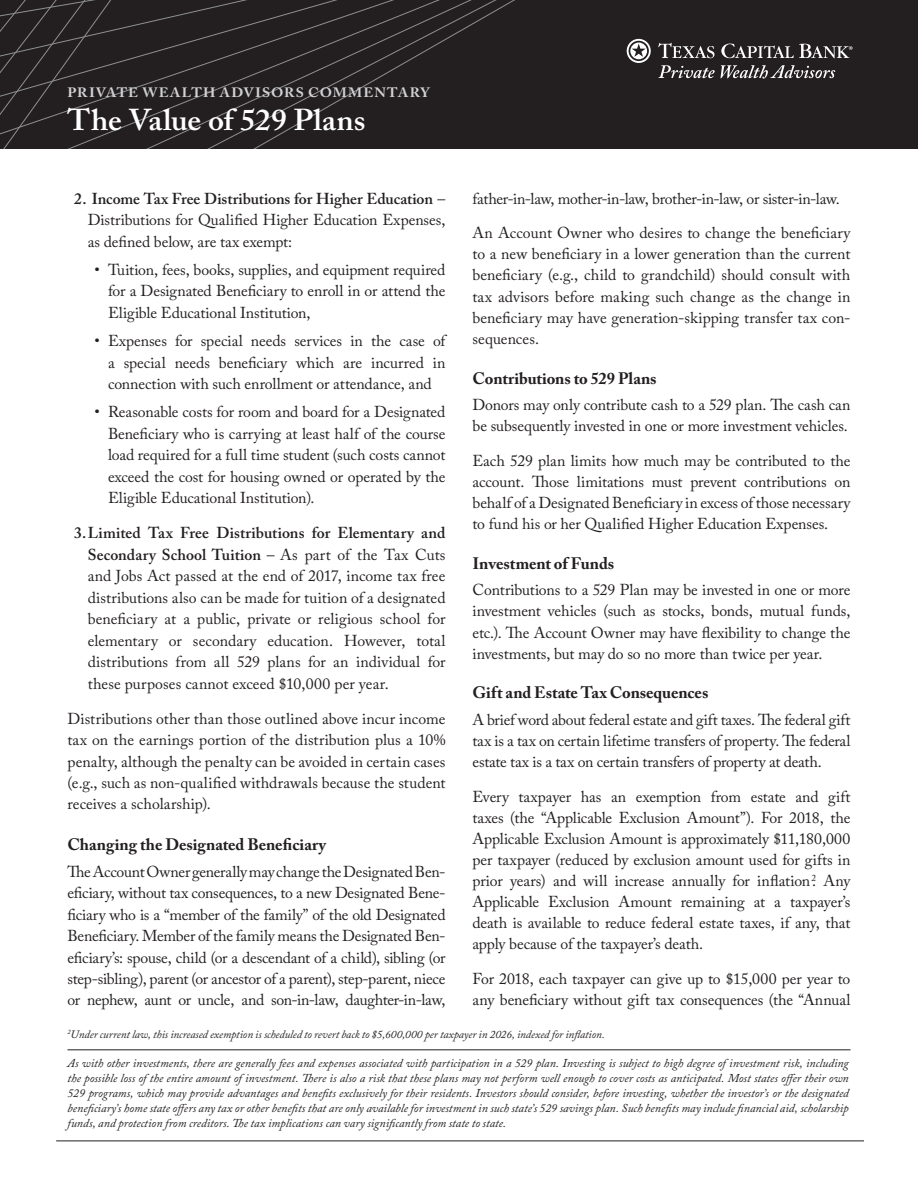
<style>
.page{position:relative;width:918px;height:1188px;background:#fff}
.page>*{position:absolute;margin:0;border:0;box-sizing:border-box;transform-origin:0 0}
.Client_Body_Copy{font:600 30px "Adobe Caslon Pro";letter-spacing:-.005em;color:#fff;scale:1.05 1}
.PWA_Para_heading{font:700 16.5px "Adobe Caslon Pro";letter-spacing:-.005em;color:#231f20}
.PWA_body_copy{font:15.75px/21.5px "Adobe Caslon Pro";letter-spacing:-.005em;color:#231f20;text-align:justify}
.Client_Body_Copy-2{font:700 13.5px "Adobe Caslon Pro";letter-spacing:.08em;color:#d1d2d4;scale:1.05 1}
.t1{font:italic 12px/15px "Adobe Caslon Pro";color:#231f20;text-align:justify}
.t2{font:italic 11.25px "Adobe Caslon Pro";letter-spacing:-.005em;color:#231f20}
.s1{font-weight:600}
</style>
<div class="page">
<div style="left:0;top:0;width:918px;height:148px;background:#231f20"></div>
<svg style="left:0;top:82px;width:372px;height:55px"></svg>
<svg style="left:721px;top:44px;width:132px;height:14px"></svg>
<svg style="left:0;top:0;width:715px;height:82px"></svg>
<svg style="left:721px;top:65px;width:114px;height:14px"></svg>
<hr style="left:56px;top:1141px;width:808px;height:1px;background:#231f20">
<hr style="left:68px;top:1049px;width:782px;height:1px;background:#231f20">
<p class="Client_Body_Copy-2" style="left:68px;top:85px;width:346px">PRIVATE WEALTH ADVISORS COMMENTARY</p>
<p class="Client_Body_Copy" style="left:68px;top:102px;width:285px">The Value of 529 Plans</p>
<p class="PWA_body_copy" style="left:88px;top:188px;width:359px;text-indent:-14px"><span class="s1">2. Income Tax Free Distributions for Higher Education</span> – Distributions for Qualified Higher Education Expenses, as defined below, are tax exempt:</p>
<p class="PWA_body_copy" style="left:108px;top:259px;width:339px;text-indent:-14px">• Tuition, fees, books, supplies, and equipment required for a Designated Beneficiary to enroll in or attend the Eligible Educational Institution,</p>
<p class="PWA_body_copy" style="left:108px;top:330px;width:339px;text-indent:-14px">• Expenses for special needs services in the case of a special needs beneficiary which are incurred in connection with such enrollment or attendance, and</p>
<p class="PWA_body_copy" style="left:108px;top:401px;width:339px;text-indent:-14px">• Reasonable costs for room and board for a Designated Beneficiary who is carrying at least half of the course load required for a full time student (such costs cannot exceed the cost for housing owned or operated by the Eligible Educational Institution).</p>
<p class="PWA_body_copy" style="left:88px;top:522px;width:359px;text-indent:-14px"><span class="s1">3.Limited Tax Free Distributions for Elementary and Secondary School Tuition</span> – As part of the Tax Cuts and Jobs Act passed at the end of 2017, income tax free distributions also can be made for tuition of a designated beneficiary at a public, private or religious school for elementary or secondary education. However, total distributions from all 529 plans for an individual for these purposes cannot exceed $10,000 per year.</p>
<p class="PWA_body_copy" style="left:68px;top:707px;width:380px">Distributions other than those outlined above incur income tax on the earnings portion of the distribution plus a 10% penalty, although the penalty can be avoided in certain cases (e.g., such as non-qualified withdrawals because the student receives a scholarship).</p>
<p class="PWA_Para_heading" style="left:68px;top:834px;width:260px">Changing the Designated Beneficiary</p>
<p class="PWA_body_copy" style="left:68px;top:860px;width:380px">The Account Owner generally may change the Designated Ben&shy;eficiary, without tax consequences, to a new Designated Bene&shy;ficiary who is a “member of the family” of the old Designated Beneficiary. Member of the family means the Designated Ben&shy;eficiary’s: spouse, child (or a descendant of a child), sibling (or step-sibling), parent (or ancestor of a parent), step-parent, niece or nephew, aunt or uncle, and son-in-law, daughter-in-law,</p>
<p class="PWA_body_copy" style="left:472px;top:188px;width:369px">father-in-law, mother-in-law, brother-in-law, or sister-in-law.</p>
<p class="PWA_body_copy" style="left:472px;top:222px;width:380px">An Account Owner who desires to change the beneficiary to a new beneficiary in a lower generation than the current beneficiary (e.g., child to grandchild) should consult with tax advisors before making such change as the change in beneficiary may have generation-skipping transfer tax con&shy;sequences.</p>
<p class="PWA_Para_heading" style="left:472px;top:368px;width:186px">Contributions to 529 Plans</p>
<p class="PWA_body_copy" style="left:472px;top:394px;width:380px">Donors may only contribute cash to a 529 plan. The cash can be subsequently invested in one or more investment vehicles.</p>
<p class="PWA_body_copy" style="left:472px;top:450px;width:380px">Each 529 plan limits how much may be contributed to the account. Those limitations must prevent contributions on behalf of a Designated Beneficiary in excess of those necessary to fund his or her Qualified Higher Education Expenses.</p>
<p class="PWA_Para_heading" style="left:472px;top:554px;width:143px">Investment of Funds</p>
<p class="PWA_body_copy" style="left:472px;top:579px;width:379px">Contributions to a 529 Plan may be invested in one or more investment vehicles (such as stocks, bonds, mutual funds, etc.). The Account Owner may have flexibility to change the investments, but may do so no more than twice per year.</p>
<p class="PWA_Para_heading" style="left:472px;top:683px;width:237px">Gift and Estate Tax Consequences</p>
<p class="PWA_body_copy" style="left:472px;top:709px;width:380px">A brief word about federal estate and gift taxes. The federal gift tax is a tax on certain lifetime transfers of property. The federal estate tax is a tax on certain transfers of property at death.</p>
<p class="PWA_body_copy" style="left:472px;top:786px;width:380px">Every taxpayer has an exemption from estate and gift taxes (the “Applicable Exclusion Amount”). For 2018, the Applicable Exclusion Amount is approximately $11,180,000 per taxpayer (reduced by exclusion amount used for gifts in prior years) and will increase annually for inflation<sup>2</sup>. Any Applicable Exclusion Amount remaining at a taxpayer’s death is available to reduce federal estate taxes, if any, that apply because of the taxpayer’s death.</p>
<p class="PWA_body_copy" style="left:472px;top:968px;width:379px">For 2018, each taxpayer can give up to $15,000 per year to any beneficiary without gift tax consequences (the “Annual</p>
<p class="t2" style="left:68px;top:1027px;width:539px"><sup>2</sup>Under current law, this increased exemption is scheduled to revert back to $5,600,000 per taxpayer in 2026, indexed for inflation.</p>
<p class="t1" style="left:68px;top:1056px;width:783px">As with other investments, there are generally fees and expenses associated with participation in a 529 plan. Investing is subject to high degree of investment risk, including the possible loss of the entire amount of investment. There is also a risk that these plans may not perform well enough to cover costs as anticipated. Most states offer their own 529 programs, which may provide advantages and benefits exclusively for their residents. Investors should consider, before investing, whether the investor’s or the designated beneficiary’s home state offers any tax or other benefits that are only available for investment in such state’s 529 savings plan. Such benefits may include financial aid, scholarship funds, and protection from creditors. The tax implications can vary significantly from state to state.</p>
</div>
